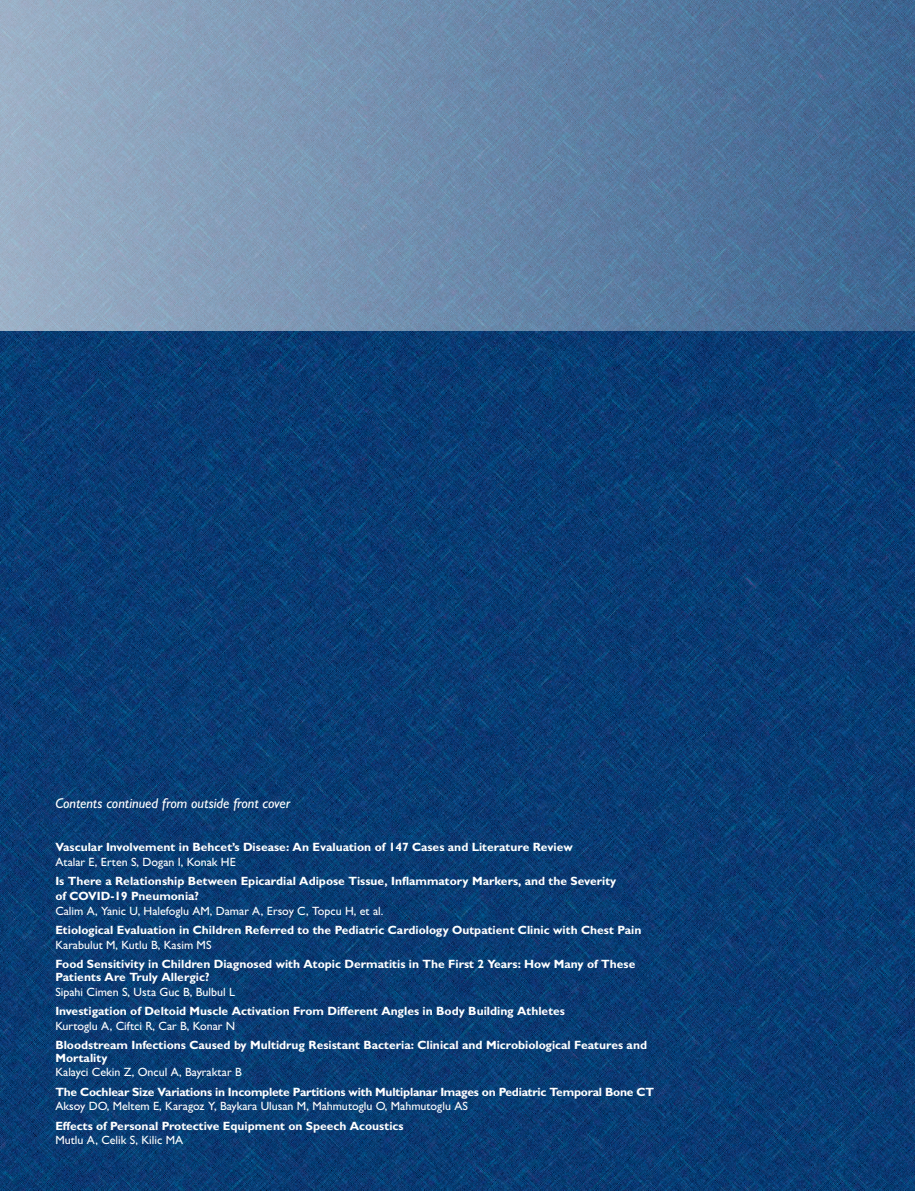
<style>
.page{position:relative;width:915px;height:1191px;background:#fff}
.page>*{position:absolute;margin:0;border:0;box-sizing:border-box;transform-origin:0 0}
.t1{font:italic 500 14.25px "Gill Sans MT Pro";color:#fff}
.t2{font:700 12px/12.8px "Gill Sans MT Pro";color:#fff}
.t3{font:500 12px "Gill Sans MT Pro";color:#fff}
.t4{font:700 12px "Gill Sans MT Pro";letter-spacing:-.02em;color:#fff}
</style>
<div class="page">
<img style="left:0;top:330px;width:914px;height:861px">
<svg style="left:0;top:0;width:914px;height:330px;background:#6c8aab"></svg>
<p class="t1" style="left:55px;top:795px;width:236px">Contents continued from outside front cover</p>
<p class="t2" style="left:55px;top:840px;width:518px">Vascular Involvement in Behcet’s Disease: An Evaluation of 147 Cases and Literature Review</p>
<p class="t3" style="left:55px;top:854px;width:182px">Atalar E, Erten S, Dogan I, Konak HE</p>
<p class="t2" style="left:55px;top:873px;width:562px;line-height:14.9px">Is There a Relationship Between Epicardial Adipose Tissue, Inflammatory Markers, and the Severity of COVID-19 Pneumonia?</p>
<p class="t3" style="left:55px;top:903px;width:329px">Calim A, Yanic U, Halefoglu AM, Damar A, Ersoy C, Topcu H, et al.</p>
<p class="t2" style="left:55px;top:923px;width:587px">Etiological Evaluation in Children Referred to the Pediatric Cardiology Outpatient Clinic with Chest Pain</p>
<p class="t3" style="left:55px;top:937px;width:158px">Karabulut M, Kutlu B, Kasim MS</p>
<p class="t2" style="left:55px;top:957px;width:581px">Food Sensitivity in Children Diagnosed with Atopic Dermatitis in The First 2 Years: How Many of These<br>Patients Are Truly Allergic?</p>
<p class="t3" style="left:55px;top:984px;width:181px">Sipahi Cimen S, Usta Guc B, Bulbul L</p>
<p class="t2" style="left:55px;top:1004px;width:511px">Investigation of Deltoid Muscle Activation From Different Angles in Body Building Athletes</p>
<p class="t3" style="left:55px;top:1018px;width:181px">Kurtoglu A, Ciftci R, Car B, Konar N</p>
<p class="t2" style="left:55px;top:1038px;width:593px">Bloodstream Infections Caused by Multidrug Resistant Bacteria: Clinical and Microbiological Features and<br>Mortality</p>
<p class="t3" style="left:55px;top:1065px;width:188px">Kalayci Cekin Z, Oncul A, Bayraktar B</p>
<p class="t4" style="left:55px;top:1084px;width:600px">The Cochlear Size Variations in Incomplete Partitions with Multiplanar Images on Pediatric Temporal Bone CT</p>
<p class="t3" style="left:55px;top:1099px;width:414px">Aksoy DO, Meltem E, Karagoz Y, Baykara Ulusan M, Mahmutoglu O, Mahmutoglu AS</p>
<p class="t2" style="left:55px;top:1118px;width:350px">Effects of Personal Protective Equipment on Speech Acoustics</p>
<p class="t3" style="left:55px;top:1133px;width:129px">Mutlu A, Celik S, Kilic MA</p>
</div>
